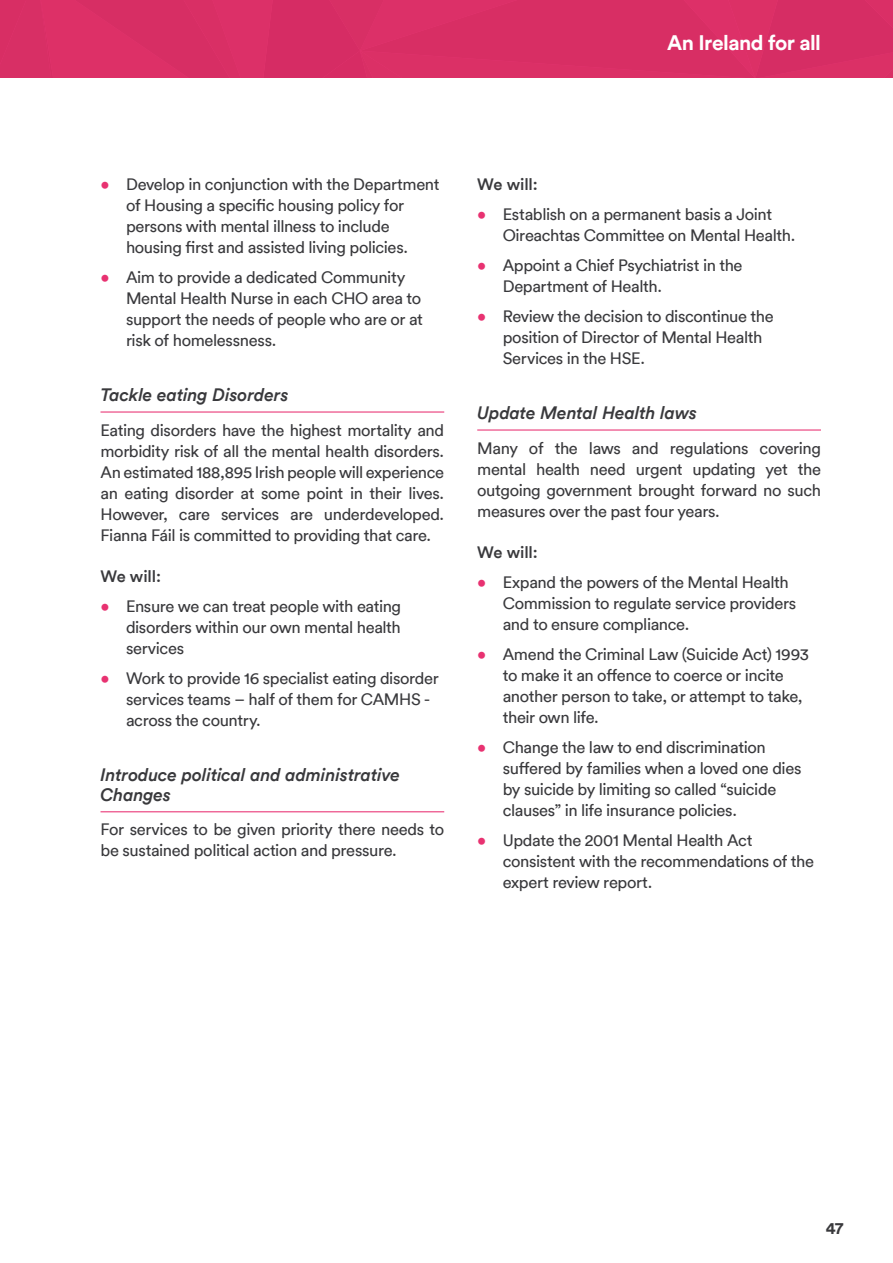
<style>
.page{position:relative;width:893px;height:1263px;background:#fff}
.page>*{position:absolute;margin:0;border:0;box-sizing:border-box;transform-origin:0 0}
.t1{font:700 21px "Circular Pro TT";letter-spacing:-.025em;color:#fff}
.Pink_-_Inline_Subtit{font:italic 500 18px/20.2px "Circular Pro TT";letter-spacing:-.01em;color:#39393c}
.t2{font:16.5px/21px "Circular Pro TT";letter-spacing:-.025em;color:#39393c}
.Inline_Subtitle_-_H4{font:500 16.5px "Circular Pro TT";letter-spacing:-.005em;color:#39393c}
.t3{font:700 16.5px "Circular Pro TT";color:#39393c}
.s1{color:#e83271}
</style>
<div class="page">
<div style="left:0;top:0;width:893px;height:77px;background:#d82e64"></div>
<hr style="left:100px;top:412px;width:344px;height:1px;background:#e72268">
<hr style="left:100px;top:811px;width:344px;height:1px;background:#e72268">
<hr style="left:477px;top:430px;width:344px;height:1px;background:#e72268">
<p class="t1" style="left:667px;top:28px;width:155px">An Ireland for all</p>
<p class="t2" style="left:126px;top:173px;width:315px;text-indent:-26px"><span class="s1">•</span> Develop in conjunction with the Department of Housing a specific housing policy for persons with mental illness to include housing first and assisted living policies.</p>
<p class="t2" style="left:126px;top:266px;width:299px;text-indent:-26px"><span class="s1">•</span> Aim to provide a dedicated Community Mental Health Nurse in each CHO area to support the needs of people who are or at risk of homelessness.</p>
<p class="Pink_-_Inline_Subtit" style="left:100px;top:384px;width:190px">Tackle eating Disorders</p>
<p class="t2" style="left:100px;top:419px;width:345px;text-align:justify">Eating disorders have the highest mortality and morbidity risk of all the mental health disorders.<br>An estimated 188,895 Irish people will experience an eating disorder at some point in their lives.<br>However, care services are underdeveloped.<br>Fianna Fáil is committed to providing that care.</p>
<p class="Inline_Subtitle_-_H4" style="left:100px;top:565px;width:62px">We will:</p>
<p class="t2" style="left:126px;top:595px;width:277px;text-align:justify;text-indent:-26px"><span class="s1">•</span> Ensure we can treat people with eating disorders within our own mental health services</p>
<p class="t2" style="left:126px;top:667px;width:314px;text-indent:-26px"><span class="s1">•</span> Work to provide 16 specialist eating disorder services teams – half of them for CAMHS - across the country.</p>
<p class="Pink_-_Inline_Subtit" style="left:100px;top:763px;width:301px">Introduce political and administrative<br>Changes</p>
<p class="t2" style="left:100px;top:818px;width:345px">For services to be given priority there needs to be sustained political action and pressure.</p>
<p class="Inline_Subtitle_-_H4" style="left:477px;top:173px;width:62px">We will:</p>
<p class="t2" style="left:503px;top:203px;width:294px;text-indent:-26px"><span class="s1">•</span> Establish on a permanent basis a Joint<br>Oireachtas Committee on Mental Health.</p>
<p class="t2" style="left:503px;top:254px;width:241px;text-indent:-26px"><span class="s1">•</span> Appoint a Chief Psychiatrist in the<br>Department of Health.</p>
<p class="t2" style="left:503px;top:305px;width:272px;text-indent:-26px"><span class="s1">•</span> Review the decision to discontinue the position of Director of Mental Health<br>Services in the HSE.</p>
<p class="Pink_-_Inline_Subtit" style="left:477px;top:402px;width:221px">Update Mental Health laws</p>
<p class="t2" style="left:477px;top:437px;width:345px;text-align:justify">Many of the laws and regulations covering mental health need urgent updating yet the outgoing government brought forward no such measures over the past four years.</p>
<p class="Inline_Subtitle_-_H4" style="left:477px;top:541px;width:62px">We will:</p>
<p class="t2" style="left:503px;top:571px;width:295px;text-indent:-26px"><span class="s1">•</span> Expand the powers of the Mental Health<br>Commission to regulate service providers and to ensure compliance.</p>
<p class="t2" style="left:503px;top:643px;width:308px;text-indent:-26px"><span class="s1">•</span> Amend the Criminal Law (Suicide Act) 1993 to make it an offence to coerce or incite another person to take, or attempt to take, their own life.</p>
<p class="t2" style="left:503px;top:736px;width:300px;text-indent:-26px"><span class="s1">•</span> Change the law to end discrimination suffered by families when a loved one dies by suicide by limiting so called “suicide clauses” in life insurance policies.</p>
<p class="t2" style="left:503px;top:829px;width:313px;text-indent:-26px"><span class="s1">•</span> Update the 2001 Mental Health Act consistent with the recommendations of the expert review report.</p>
<p class="t3" style="left:826px;top:1216px;width:19px">47</p>
</div>
